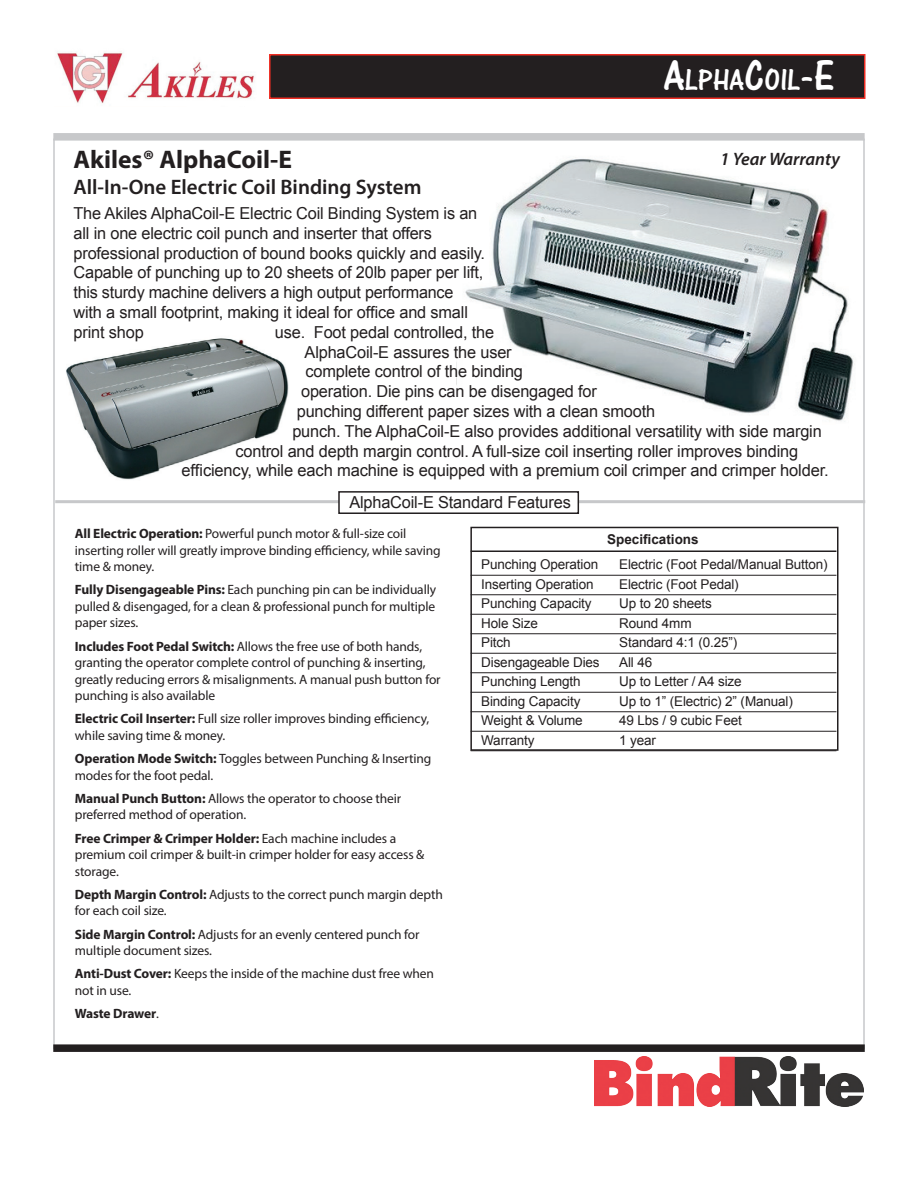
<style>
.page{position:relative;width:918px;height:1188px;background:#fff}
.page>*{position:absolute;margin:0;border:0;box-sizing:border-box;transform-origin:0 0}
.t1{font:31.5px "One Stroke Script Let Plain";color:#fff}
.t2{font:700 25.5px "Myriad Pro";color:#231f20}
.t3{font:600 21px "Myriad Pro";color:#231f20}
.t4{font:italic 600 18px "Myriad Pro";color:#231f20}
.t5{font:16.5px/19.8px "Arial";letter-spacing:-.01em;color:#231f20}
.t6{font:13.5px/16.5px "Myriad Pro";letter-spacing:-.01em;color:#231f20}
.t7{font:13.5px "Arial";letter-spacing:-.01em;color:#231f20}
.t8{font:700 13.5px "Arial";color:#231f20}
.t9{font:700 13.5px "Myriad Pro";letter-spacing:-.015em;color:#231f20}
.s1{font-size:45px}
.s2{font-weight:700}
.s3{font-weight:400}
</style>
<div class="page">
<img style="left:456px;top:157px;width:398px;height:264px">
<img style="left:66px;top:338px;width:223px;height:142px">
<div style="left:470px;top:527px;width:368px;height:224px;border:2px solid #231f20"></div>
<div style="left:53px;top:133px;width:812px;height:8px;background:#c7c8ca"></div>
<div style="left:270px;top:55px;width:595px;height:43px;background:#231f20"></div>
<div style="left:269px;top:54px;width:597px;height:45px;border:2px solid #ee2d23"></div>
<div style="left:53px;top:1044px;width:812px;height:8px;background:#231f20"></div>
<img style="left:594px;top:1056px;width:270px;height:51px">
<img style="left:57px;top:51px;width:198px;height:53px">
<hr style="left:55px;top:500px;width:810px;height:3px;background:#c7c8ca">
<div style="left:339px;top:492px;width:239px;height:21px;background:#fff"></div>
<div style="left:338px;top:491px;width:241px;height:23px;border:2px solid #231f20"></div>
<hr style="left:471px;top:575px;width:365px;height:1px;background:#231f20">
<hr style="left:471px;top:594px;width:365px;height:1px;background:#231f20">
<hr style="left:471px;top:614px;width:365px;height:1px;background:#231f20">
<hr style="left:471px;top:633px;width:365px;height:1px;background:#231f20">
<hr style="left:471px;top:653px;width:365px;height:1px;background:#231f20">
<hr style="left:471px;top:672px;width:365px;height:1px;background:#231f20">
<hr style="left:471px;top:692px;width:365px;height:1px;background:#231f20">
<hr style="left:471px;top:711px;width:365px;height:1px;background:#231f20">
<hr style="left:471px;top:731px;width:365px;height:1px;background:#231f20">
<hr style="left:471px;top:750px;width:365px;height:1px;background:#231f20">
<hr style="left:471px;top:550px;width:365px;height:2px;background:#231f20">
<h2 class="t2" style="left:74px;top:142px;width:220px">Akiles® AlphaCoil-E</h2>
<h3 class="t3" style="left:74px;top:174px;width:350px">All-In-One Electric Coil Binding System</h3>
<h1 class="t1" style="left:664px;top:62px;width:172px"><span class="s1">A</span>lpha<span class="s1">C</span>oil<span class="s1">-E</span></h1>
<h3 class="t4" style="left:720px;top:147px;width:121px">1 Year Warranty</h3>
<p class="t5" style="left:74px;top:203px;width:413px">The Akiles AlphaCoil-E Electric Coil Binding System is an all in one electric coil punch and inserter that offers professional production of bound books quickly and easily.<br>Capable of punching up to 20 sheets of 20lb paper per lift, this sturdy machine delivers a high output performance with a small footprint, making it ideal for office and small print shop</p>
<p class="t5" style="left:275px;top:322px;width:221px">use. Foot pedal controlled, the</p>
<p class="t5" style="left:305px;top:342px;width:209px">AlphaCoil-E assures the user</p>
<p class="t5" style="left:306px;top:362px;width:219px">complete control of the binding</p>
<p class="t5" style="left:301px;top:382px;width:297px">operation. Die pins can be disengaged for</p>
<p class="t5" style="left:297px;top:401px;width:360px">punching different paper sizes with a clean smooth</p>
<p class="t5" style="left:292px;top:421px;width:531px">punch. The AlphaCoil-E also provides additional versatility with side margin</p>
<p class="t5" style="left:235px;top:441px;width:564px">control and depth margin control. A full-size coil inserting roller improves binding</p>
<p class="t5" style="left:181px;top:461px;width:649px">efficiency, while each machine is equipped with a premium coil crimper and crimper holder.</p>
<p class="t5" style="left:349px;top:492px;width:223px">AlphaCoil-E Standard Features</p>
<p class="t6" style="left:75px;top:525px;width:367px"><span class="s2">All Electric Operation:</span> Powerful punch motor &amp; full-size coil inserting roller will greatly improve binding efficiency, while saving time &amp; money.</p>
<p class="t6" style="left:75px;top:581px;width:363px;text-align:justify"><span class="s2">Fully Disengageable Pins:</span> Each punching pin can be individually pulled &amp; disengaged, for a clean &amp; professional punch for multiple paper sizes.</p>
<p class="t6" style="left:75px;top:638px;width:367px"><span class="s2">Includes Foot Pedal Switch:</span> Allows the free use of both hands, granting the operator complete control of punching &amp; inserting, greatly reducing errors &amp; misalignments. A manual push button for punching is also available</p>
<p class="t6" style="left:75px;top:710px;width:356px"><span class="s2">Electric Coil Inserter:</span> Full size roller improves binding efficiency, while saving time &amp; money.</p>
<p class="t6" style="left:75px;top:750px;width:358px"><span class="s2">Operation Mode Switch:</span> Toggles between Punching &amp; Inserting modes for the foot pedal.</p>
<p class="t6" style="left:75px;top:790px;width:328px"><span class="s2">Manual Punch Button:</span> Allows the operator to choose their preferred method of operation.</p>
<p class="t6" style="left:75px;top:830px;width:351px"><span class="s2">Free Crimper &amp; Crimper Holder:</span> Each machine includes a premium coil crimper &amp; built-in crimper holder for easy access &amp; storage.</p>
<p class="t6" style="left:75px;top:886px;width:370px"><span class="s2">Depth Margin Control:</span> Adjusts to the correct punch margin depth for each coil size.</p>
<p class="t6" style="left:75px;top:926px;width:346px"><span class="s2">Side Margin Control:</span> Adjusts for an evenly centered punch for multiple document sizes.</p>
<p class="t6" style="left:75px;top:965px;width:361px"><span class="s2">Anti-Dust Cover:</span> Keeps the inside of the machine dust free when not in use.</p>
<p class="t9" style="left:75px;top:1005px;width:86px">Waste Drawer<span class="s3">.</span></p>
<p class="t8" style="left:607px;top:530px;width:93px">Specifications</p>
<p class="t7" style="left:481px;top:556px;width:119px">Punching Operation</p>
<p class="t7" style="left:619px;top:556px;width:210px">Electric (Foot Pedal/Manual Button)</p>
<p class="t7" style="left:481px;top:575px;width:114px">Inserting Operation</p>
<p class="t7" style="left:619px;top:575px;width:121px">Electric (Foot Pedal)</p>
<p class="t7" style="left:481px;top:595px;width:112px">Punching Capacity</p>
<p class="t7" style="left:619px;top:595px;width:94px">Up to 20 sheets</p>
<p class="t7" style="left:481px;top:614px;width:58px">Hole Size</p>
<p class="t7" style="left:619px;top:614px;width:74px">Round 4mm</p>
<p class="t7" style="left:481px;top:634px;width:31px">Pitch</p>
<p class="t7" style="left:619px;top:634px;width:120px">Standard 4:1 (0.25”)</p>
<p class="t7" style="left:481px;top:653px;width:120px">Disengageable Dies</p>
<p class="t7" style="left:619px;top:653px;width:35px">All 46</p>
<p class="t7" style="left:481px;top:673px;width:101px">Punching Length</p>
<p class="t7" style="left:619px;top:673px;width:124px">Up to Letter / A4 size</p>
<p class="t7" style="left:481px;top:692px;width:101px">Binding Capacity</p>
<p class="t7" style="left:619px;top:692px;width:175px">Up to 1” (Electric) 2” (Manual)</p>
<p class="t7" style="left:481px;top:712px;width:103px">Weight &amp; Volume</p>
<p class="t7" style="left:619px;top:712px;width:124px">49 Lbs / 9 cubic Feet</p>
<p class="t7" style="left:481px;top:731px;width:55px">Warranty</p>
<p class="t7" style="left:619px;top:731px;width:38px">1 year</p>
</div>
